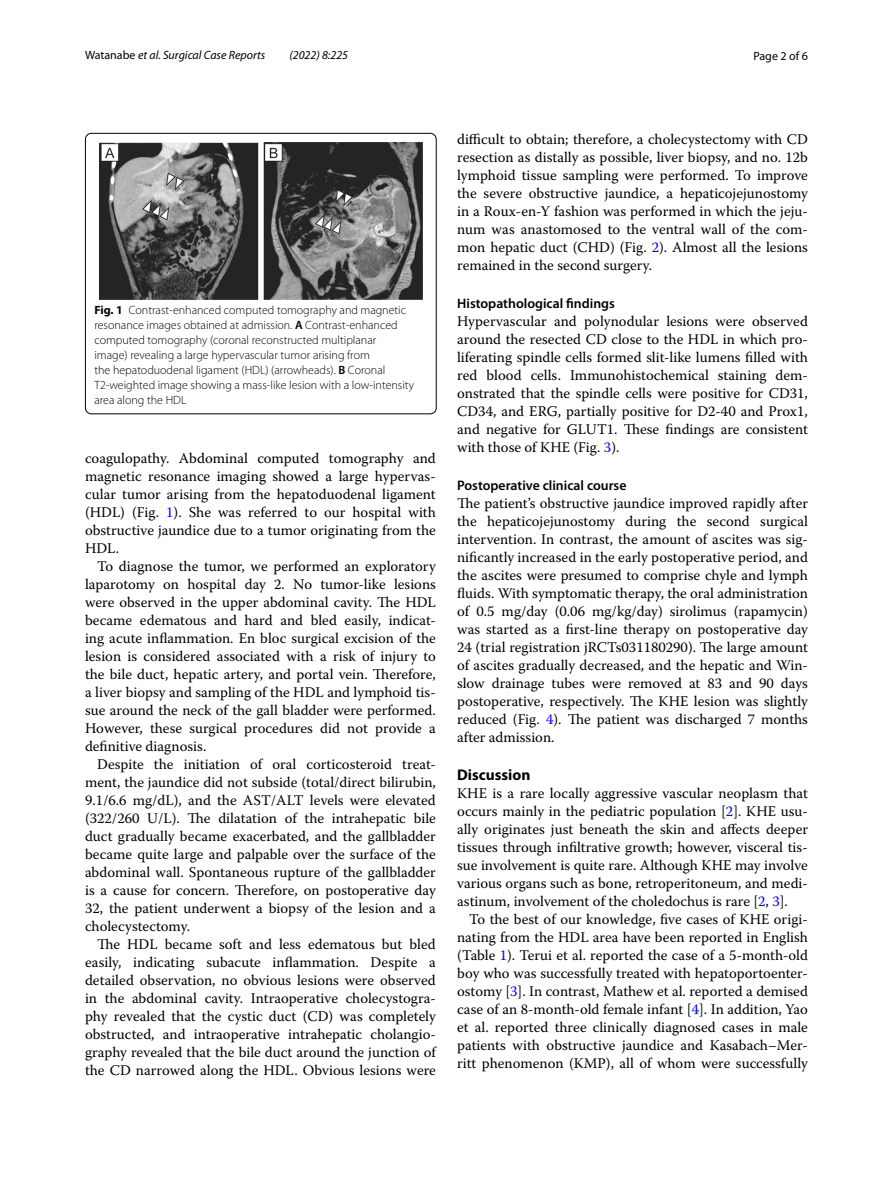
<style>
.page{position:relative;width:893px;height:1187px;background:#fff}
.page>*{position:absolute;margin:0;border:0;box-sizing:border-box;transform-origin:0 0}
.t1{font:700 15.45px "Myriad Pro";color:#000}
.t2{font:14.7px/18px "Warnock Pro";color:#000;text-align:justify}
.t3{font:600 13.8px "Myriad Pro";color:#000}
.t4{font:300 12px/15px "Myriad Pro";color:#000}
.t5{font:italic 12px "Myriad Pro";color:#000}
.t6{font:12px "Myriad Pro";color:#000}
.s1{font-style:normal}
.s2{font-weight:700}
.s3{font-weight:600}
.s4{color:#00f}
</style>
<div class="page">
<img style="left:99px;top:142px;width:323px;height:157px">
<div style="left:85px;top:133px;width:351px;height:281px;border:1px solid #000;border-radius:6px"></div>
<p class="t5" style="left:85px;top:48px;width:182px"><span class="s1">Watanabe</span> et al. Surgical Case Reports</p>
<p class="t5" style="left:289px;top:48px;width:60px">(2022) 8:225</p>
<p class="t6" style="left:753px;top:48px;width:56px">Page 2 of 6</p>
<p class="t4" style="left:94px;top:303px;width:321px"><span class="s2">Fig. 1</span> Contrast-enhanced computed tomography and magnetic resonance images obtained at admission. <span class="s3">A</span> Contrast-enhanced computed tomography (coronal reconstructed multiplanar<br>image) revealing a large hypervascular tumor arising from<br>the hepatoduodenal ligament (HDL) (arrowheads). <span class="s3">B</span> Coronal T2-weighted image showing a mass-like lesion with a low-intensity area along the HDL</p>
<p class="t2" style="left:85px;top:449px;width:352px">coagulopathy. Abdominal computed tomography and magnetic resonance imaging showed a large hypervas&shy;cular tumor arising from the hepatoduodenal ligament (HDL) (Fig. <span class="s4">1</span>). She was referred to our hospital with obstructive jaundice due to a tumor originating from the HDL.</p>
<p class="t2" style="left:85px;top:557px;width:352px;text-indent:12px">To diagnose the tumor, we performed an exploratory laparotomy on hospital day 2. No tumor-like lesions were observed in the upper abdominal cavity. The HDL became edematous and hard and bled easily, indicat&shy;ing acute inflammation. En bloc surgical excision of the lesion is considered associated with a risk of injury to the bile duct, hepatic artery, and portal vein. Therefore, a liver biopsy and sampling of the HDL and lymphoid tis&shy;sue around the neck of the gall bladder were performed.<br>However, these surgical procedures did not provide a definitive diagnosis.</p>
<p class="t2" style="left:85px;top:755px;width:352px;text-indent:12px">Despite the initiation of oral corticosteroid treat&shy;ment, the jaundice did not subside (total/direct bilirubin, 9.1/6.6 mg/dL), and the AST/ALT levels were elevated (322/260 U/L). The dilatation of the intrahepatic bile duct gradually became exacerbated, and the gallbladder became quite large and palpable over the surface of the abdominal wall. Spontaneous rupture of the gallbladder is a cause for concern. Therefore, on postoperative day 32, the patient underwent a biopsy of the lesion and a cholecystectomy.</p>
<p class="t2" style="left:85px;top:935px;width:352px;text-indent:12px">The HDL became soft and less edematous but bled easily, indicating subacute inflammation. Despite a detailed observation, no obvious lesions were observed in the abdominal cavity. Intraoperative cholecystogra&shy;phy revealed that the cystic duct (CD) was completely obstructed, and intraoperative intrahepatic cholangio&shy;graphy revealed that the bile duct around the junction of the CD narrowed along the HDL. Obvious lesions were</p>
<p class="t2" style="left:457px;top:130px;width:352px">difficult to obtain; therefore, a cholecystectomy with CD resection as distally as possible, liver biopsy, and no. 12b lymphoid tissue sampling were performed. To improve the severe obstructive jaundice, a hepaticojejunostomy in a Roux-en-Y fashion was performed in which the jeju&shy;num was anastomosed to the ventral wall of the com&shy;mon hepatic duct (CHD) (Fig. <span class="s4">2</span>). Almost all the lesions remained in the second surgery.</p>
<p class="t3" style="left:457px;top:294px;width:159px">Histopathological findings</p>
<p class="t2" style="left:457px;top:311px;width:352px">Hypervascular and polynodular lesions were observed around the resected CD close to the HDL in which pro&shy;liferating spindle cells formed slit-like lumens filled with red blood cells. Immunohistochemical staining dem&shy;onstrated that the spindle cells were positive for CD31, CD34, and ERG, partially positive for D2-40 and Prox1, and negative for GLUT1. These findings are consistent with those of KHE (Fig. <span class="s4">3</span>).</p>
<p class="t3" style="left:457px;top:476px;width:171px">Postoperative clinical course</p>
<p class="t2" style="left:457px;top:493px;width:352px">The patient’s obstructive jaundice improved rapidly after the hepaticojejunostomy during the second surgical intervention. In contrast, the amount of ascites was sig&shy;nificantly increased in the early postoperative period, and the ascites were presumed to comprise chyle and lymph fluids. With symptomatic therapy, the oral administration of 0.5 mg/day (0.06 mg/kg/day) sirolimus (rapamycin) was started as a first-line therapy on postoperative day 24 (trial registration jRCTs031180290). The large amount of ascites gradually decreased, and the hepatic and Win&shy;slow drainage tubes were removed at 83 and 90 days postoperative, respectively. The KHE lesion was slightly reduced (Fig. <span class="s4">4</span>). The patient was discharged 7 months after admission.</p>
<p class="t1" style="left:457px;top:764px;width:75px">Discussion</p>
<p class="t2" style="left:457px;top:783px;width:352px">KHE is a rare locally aggressive vascular neoplasm that occurs mainly in the pediatric population [<span class="s4">2</span>]. KHE usu&shy;ally originates just beneath the skin and affects deeper tissues through infiltrative growth; however, visceral tis&shy;sue involvement is quite rare. Although KHE may involve various organs such as bone, retroperitoneum, and medi&shy;astinum, involvement of the choledochus is rare [<span class="s4">2</span>, <span class="s4">3</span>].</p>
<p class="t2" style="left:457px;top:909px;width:352px;text-indent:12px">To the best of our knowledge, five cases of KHE origi&shy;nating from the HDL area have been reported in English (Table <span class="s4">1</span>). Terui et al. reported the case of a 5-month-old boy who was successfully treated with hepatoportoenter&shy;ostomy [<span class="s4">3</span>]. In contrast, Mathew et al. reported a demised case of an 8-month-old female infant [<span class="s4">4</span>]. In addition, Yao et al. reported three clinically diagnosed cases in male patients with obstructive jaundice and Kasabach–Mer&shy;ritt phenomenon (KMP), all of whom were successfully</p>
</div>
